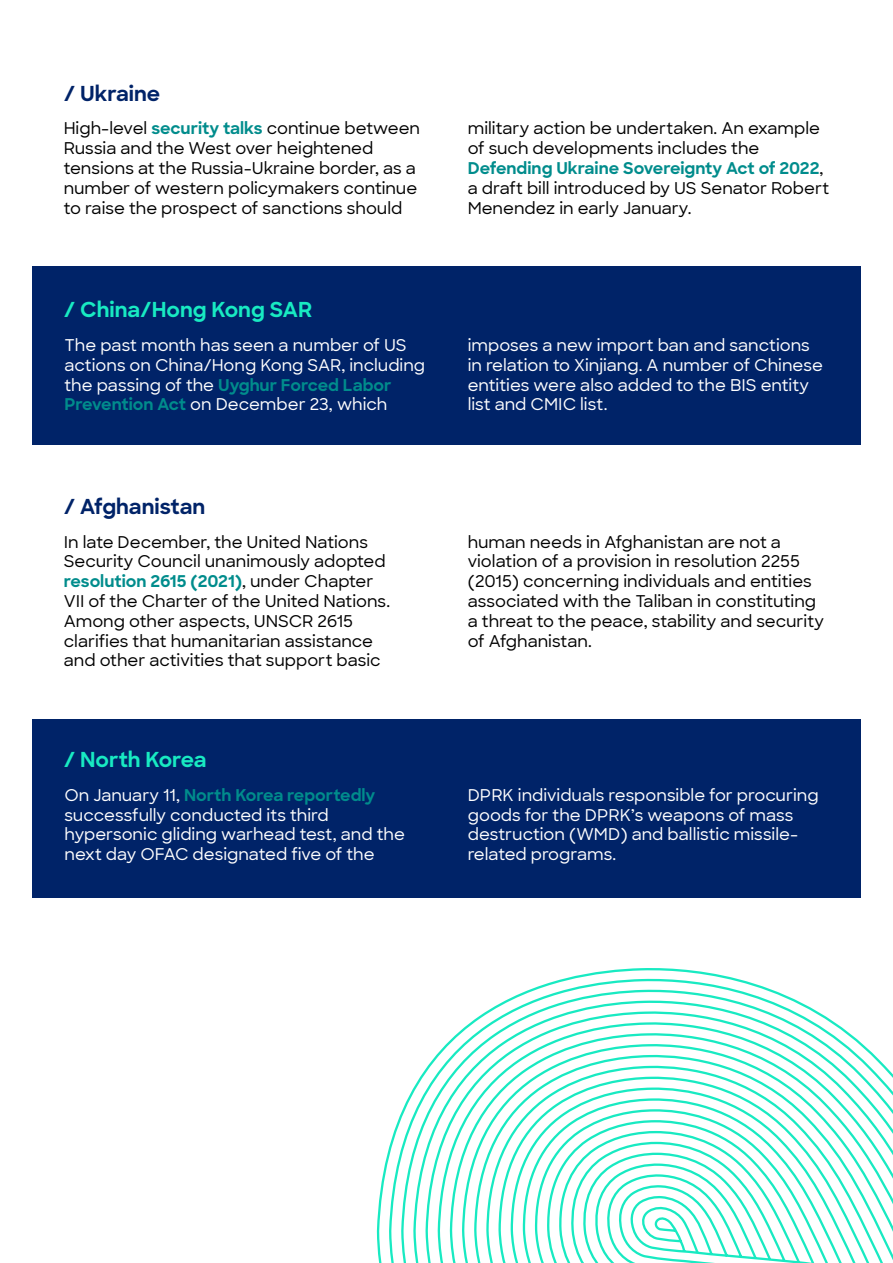
<style>
.page{position:relative;width:893px;height:1263px;background:#fff}
.page>*{position:absolute;margin:0;border:0;box-sizing:border-box;transform-origin:0 0}
.t1{font:700 21px "Sharp Sans";color:#18eac2}
.t2{font:700 21px "Sharp Sans";color:#002368}
.t3{font:500 16.5px/19.8px "Sharp Sans";color:#000}
.t4{font:500 16.5px/19.8px "Sharp Sans";color:#fff}
.s1{font-weight:700;color:#008c8c}
</style>
<div class="page">
<div style="left:33px;top:267px;width:828px;height:178px;background:#002368"></div>
<div style="left:33px;top:719px;width:828px;height:179px;background:#002368"></div>
<svg style="left:376px;top:968px;width:517px;height:295px"></svg>
<p class="t2" style="left:64px;top:78px;width:98px">/ Ukraine</p>
<p class="t3" style="left:64px;top:118px;width:358px">High-level <span class="s1">security talks</span> continue between Russia and the West over heightened tensions at the Russia-Ukraine border, as a number of western policymakers continue to raise the prospect of sanctions should</p>
<p class="t1" style="left:64px;top:294px;width:250px">/ China/Hong Kong SAR</p>
<p class="t4" style="left:65px;top:334px;width:362px">The past month has seen a number of US actions on China/Hong Kong SAR, including the passing of the <span class="s1">Uyghur Forced Labor Prevention Act</span> on December 23, which</p>
<p class="t2" style="left:64px;top:491px;width:143px">/ Afghanistan</p>
<p class="t3" style="left:64px;top:531px;width:328px">In late December, the United Nations Security Council unanimously adopted <span class="s1">resolution 2615 (2021)</span>, under Chapter VII of the Charter of the United Nations.<br>Among other aspects, UNSCR 2615 clarifies that humanitarian assistance and other activities that support basic</p>
<p class="t1" style="left:64px;top:744px;width:144px">/ North Korea</p>
<p class="t4" style="left:65px;top:784px;width:342px">On January 11, <span class="s1">North Korea reportedly </span>successfully conducted its third hypersonic gliding warhead test, and the next day OFAC designated five of the</p>
<p class="t3" style="left:468px;top:118px;width:363px">military action be undertaken. An example of such developments includes the <span class="s1">Defending Ukraine Sovereignty Act of 2022</span>, a draft bill introduced by US Senator Robert Menendez in early January.</p>
<p class="t4" style="left:468px;top:334px;width:357px">imposes a new import ban and sanctions in relation to Xinjiang. A number of Chinese entities were also added to the BIS entity list and CMIC list.</p>
<p class="t3" style="left:468px;top:531px;width:358px">human needs in Afghanistan are not a violation of a provision in resolution 2255 (2015) concerning individuals and entities associated with the Taliban in constituting a threat to the peace, stability and security of Afghanistan.</p>
<p class="t4" style="left:468px;top:784px;width:352px">DPRK individuals responsible for procuring goods for the DPRK’s weapons of mass destruction (WMD) and ballistic missile&shy;related programs.</p>
</div>
